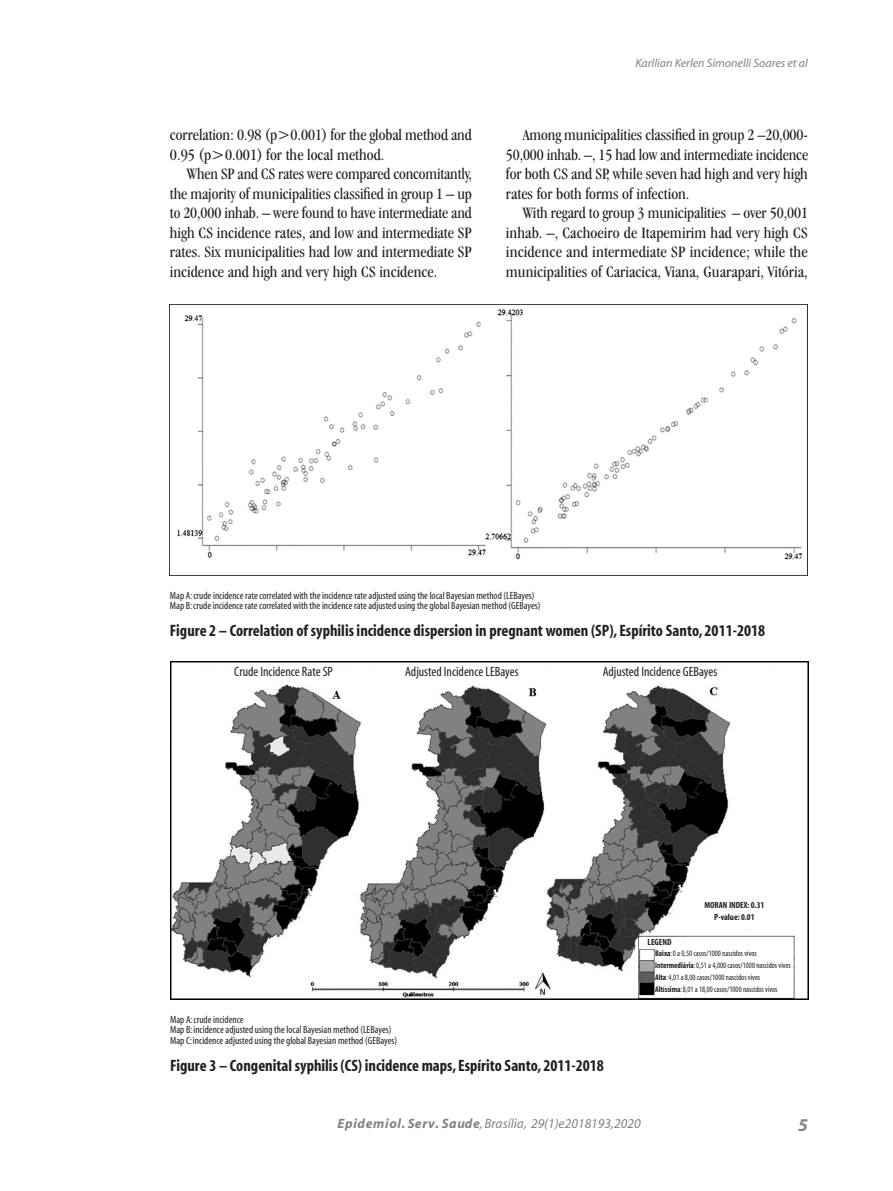
<style>
.page{position:relative;width:893px;height:1191px;background:#fff}
.page>*{position:absolute;margin:0;border:0;box-sizing:border-box;transform-origin:0 0}
.t1{font:italic 700 18px "Myriad";color:#808285}
.t2{font:condensed 16.5px/19.5px "Garamond IT Cby BT";color:#231f20;text-align:justify}
.t3{font:700 condensed 16.5px "Myriad";color:#231f20}
.t4{font:condensed 13.5px "Myriad";color:#231f20}
.t5{font:italic 13.5px "Myriad";color:#808285}
.t6{font:italic 12px "Myriad";color:#808285}
.t7{font:condensed 10.5px/10.5px "Myriad";color:#231f20}
.t8{font:700 condensed 9px/12px "Myriad";color:#231f20;text-align:center}
.t9{font:condensed 8.25px/12px "Myriad";color:#231f20}
.s1{font-weight:700}
</style>
<div class="page">
<img style="left:170px;top:304px;width:638px;height:271px">
<img style="left:170px;top:662px;width:638px;height:337px">
<p class="t2" style="left:170px;top:125px;width:303px">correlation: 0.98 (p&gt;0.001) for the global method and<br>0.95 (p&gt;0.001) for the local method.</p>
<p class="t2" style="left:170px;top:164px;width:304px;text-indent:17px">When SP and CS rates were compared concomitantly, the majority of municipalities classified in group 1 – up to 20,000 inhab. – were found to have intermediate and high CS incidence rates, and low and intermediate SP rates. Six municipalities had low and intermediate SP incidence and high and very high CS incidence.</p>
<p class="t6" style="left:635px;top:57px;width:174px">Karllian Kerlen Simonelli Soares et al</p>
<p class="t2" style="left:506px;top:125px;width:304px;text-indent:17px">Among municipalities classified in group 2 –20,000- 50,000 inhab. –, 15 had low and intermediate incidence for both CS and SP, while seven had high and very high rates for both forms of infection.</p>
<p class="t2" style="left:506px;top:203px;width:304px;text-indent:17px">With regard to group 3 municipalities – over 50,001 inhab. –, Cachoeiro de Itapemirim had very high CS incidence and intermediate SP incidence; while the municipalities of Cariacica, Viana, Guarapari, Vitória,</p>
<p class="t7" style="left:170px;top:590px;width:372px">Map A: crude incidence rate correlated with the incidence rate adjusted using the local Bayesian method (LEBayes)<br>Map B: crude incidence rate correlated with the incidence rate adjusted using the global Bayesian method (GEBayes)</p>
<p class="t3" style="left:170px;top:622px;width:597px">Figure 2 – Correlation of syphilis incidence dispersion in pregnant women (SP), Espírito Santo, 2011-2018</p>
<p class="t4" style="left:234px;top:664px;width:100px">Crude Incidence Rate SP</p>
<p class="t4" style="left:405px;top:664px;width:115px">Adjusted Incidence LEBayes</p>
<p class="t4" style="left:603px;top:664px;width:116px">Adjusted Incidence GEBayes</p>
<p class="t8" style="left:648px;top:936px;width:25px">LEGEND</p>
<p class="t8" style="left:704px;top:899px;width:61px">MORAN INDEX: 0.31<br>P-value: 0.01</p>
<p class="t7" style="left:170px;top:1014px;width:229px">Map A: crude incidence<br>Map B: incidence adjusted using the local Bayesian method (LEBayes)<br>Map C: incidence adjusted using the global Bayesian method (GEBayes)</p>
<p class="t3" style="left:170px;top:1057px;width:435px">Figure 3 – Congenital syphilis (CS) incidence maps, Espírito Santo, 2011-2018</p>
<p class="t9" style="left:655px;top:947px;width:137px"><span class="s1">Baixa</span>: 0 a 0,50 casos/1000 nascidos vivos <span class="s1">Intermediária</span>: 0,51 a 4,000 casos/1000 nascidos vivos <span class="s1">Alta</span>: 4,01 a 8,00 casos/1000 nascidos vivos<br><span class="s1">Altíssima</span>: 8,01 a 18,00 casos/1000 nascidos vivos</p>
<p class="t5" style="left:337px;top:1117px;width:305px"><span class="s1">Epidemiol. Serv. Saude</span>, Brasília, 29(1)e2018193,2020</p>
<p class="t1" style="left:798px;top:1116px;width:11px">5</p>
</div>
